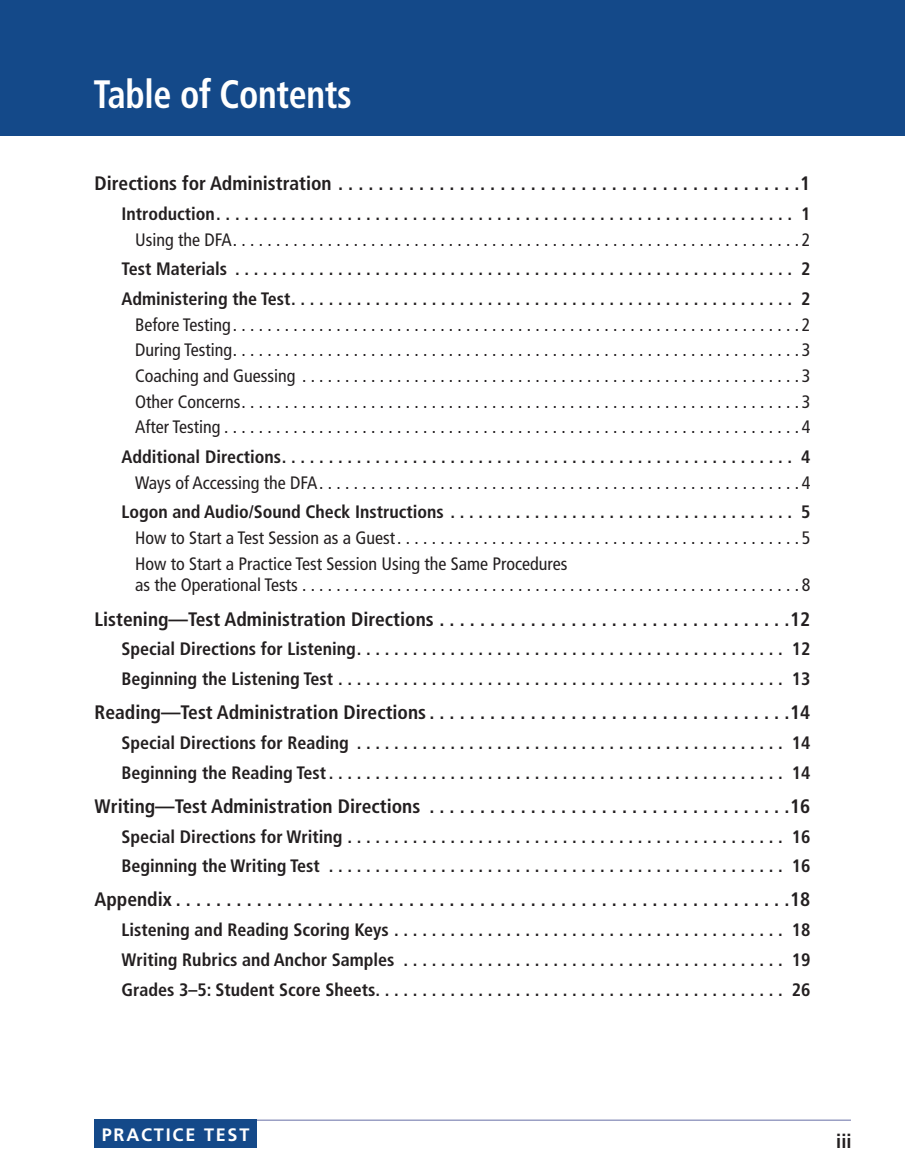
<style>
.page{position:relative;width:905px;height:1175px;background:#fff}
.page>*{position:absolute;margin:0;border:0;box-sizing:border-box;transform-origin:0 0}
.t1{font:700 condensed 39.6px "Frutiger LT Std";letter-spacing:-.01em;color:#fff;scale:.91 1}
.t2{font:700 condensed 19.5px "Frutiger LT Std";color:#231f20}
.t3{font:700 condensed 19.5px "Frutiger";color:#231f20}
.t4{font:700 condensed 18px "Frutiger";color:#231f20}
.t5{font:condensed 18px/21.6px "Frutiger";color:#231f20}
.t6{font:condensed 18px "Frutiger LT Std";color:#231f20}
.t7{font:700 condensed 18px "Frutiger LT Std";color:#231f20}
.t8{font:700 18px "Frutiger LT Std";letter-spacing:.1em;color:#fff}
.s1{font-family:"Frutiger"}
</style>
<div class="page">
<div style="left:0;top:0;width:904px;height:135px;background:#144989"></div>
<hr style="left:94px;top:1119px;width:756px;height:1px;background:#9a9fc3">
<div style="left:94px;top:1119px;width:162px;height:29px;background:#144989"></div>
<h2 class="t1" style="left:93px;top:71px;width:285px">Table of Contents</h2>
<p class="t3" style="left:94px;top:172px;width:717px">Directions for Administration..............................................1</p>
<p class="t4" style="left:122px;top:203px;width:690px">Introduction.............................................................. 1</p>
<p class="t5" style="left:135px;top:229px;width:676px">Using the DFA..................................................................2</p>
<p class="t4" style="left:122px;top:258px;width:690px">Test Materials ............................................................ 2</p>
<p class="t4" style="left:122px;top:288px;width:690px">Administering the Test...................................................... 2</p>
<p class="t5" style="left:135px;top:314px;width:676px">Before Testing..................................................................2</p>
<p class="t5" style="left:135px;top:339px;width:676px">During Testing..................................................................3</p>
<p class="t5" style="left:135px;top:365px;width:676px">Coaching and Guessing ..........................................................3</p>
<p class="t5" style="left:135px;top:391px;width:676px">Other Concerns.................................................................3</p>
<p class="t5" style="left:135px;top:416px;width:676px">After Testing...................................................................4</p>
<p class="t4" style="left:122px;top:446px;width:690px">Additional Directions....................................................... 4</p>
<p class="t6" style="left:135px;top:472px;width:676px">Ways of Accessing the DFA........................................................4</p>
<p class="t4" style="left:122px;top:501px;width:690px">Logon and Audio/Sound Check Instructions..................................... 5</p>
<p class="t5" style="left:135px;top:527px;width:676px">How to Start a Test Session as a Guest...............................................5</p>
<p class="t5" style="left:135px;top:553px;width:676px">How to Start a Practice Test Session Using the Same Procedures<br>as the Operational Tests..........................................................8</p>
<p class="t3" style="left:94px;top:607px;width:717px">Listening—Test Administration Directions . . . . . . . . . . . . . . . . . . . . . . . . . . . . . . . . . . .12</p>
<p class="t4" style="left:122px;top:638px;width:690px">Special Directions for Listening.............................................. 12</p>
<p class="t4" style="left:122px;top:668px;width:690px">Beginning the Listening Test................................................ 13</p>
<p class="t2" style="left:94px;top:701px;width:717px">Reading<span class="s1">—Test Administration Directions</span>....................................14</p>
<p class="t4" style="left:122px;top:732px;width:690px">Special Directions for Reading .............................................. 14</p>
<p class="t4" style="left:122px;top:761px;width:690px">Beginning the Reading Test................................................. 14</p>
<p class="t2" style="left:94px;top:794px;width:717px">Writing<span class="s1">—Test Administration Directions</span> ....................................16</p>
<p class="t4" style="left:122px;top:825px;width:690px">Special Directions for Writing............................................... 16</p>
<p class="t4" style="left:122px;top:855px;width:690px">Beginning the Writing Test ................................................. 16</p>
<p class="t2" style="left:94px;top:888px;width:717px">Appendix.............................................................18</p>
<p class="t4" style="left:122px;top:919px;width:690px">Listening and Reading Scoring Keys.......................................... 18</p>
<p class="t4" style="left:122px;top:949px;width:690px">Writing Rubrics and Anchor Samples ......................................... 19</p>
<p class="t7" style="left:122px;top:978px;width:690px"><span class="s1">Grades 3–5: Student Score Sheets</span>............................................ 26</p>
<p class="t8" style="left:102px;top:1123px;width:149px">PRACTICE TEST</p>
<p class="t3" style="left:836px;top:1129px;width:17px">iii</p>
</div>
